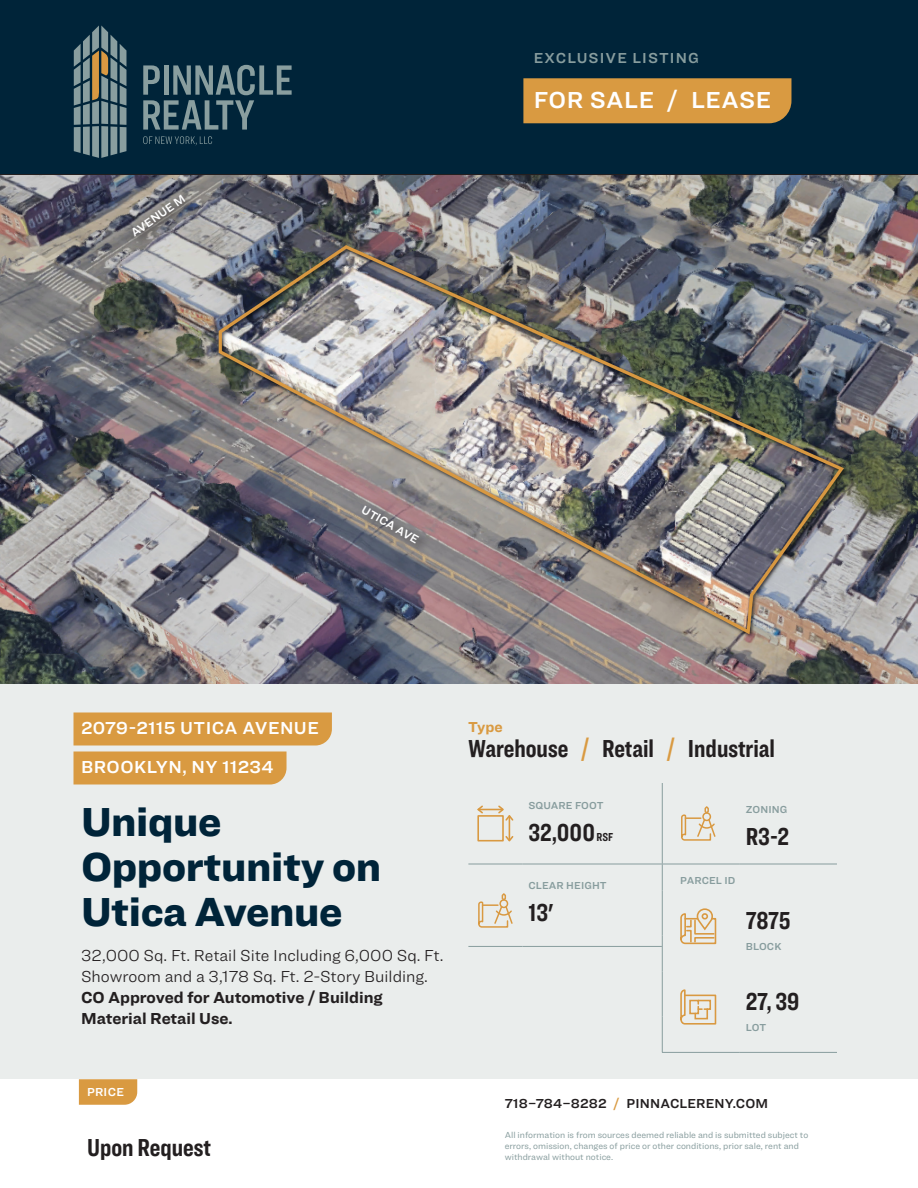
<style>
.page{position:relative;width:918px;height:1188px;background:#fff}
.page>*{position:absolute;margin:0;border:0;box-sizing:border-box;transform-origin:0 0}
.H1_Building_Title_32pt_Black_Dark_Blue{font:900 42px/45px "Ringside";letter-spacing:-.01em;color:#002439}
.Stats_and_Figures_17pt_Compressed_Bold_b{font:700 25.5px "Ringside Compressed";color:#231f20}
.Building_Type_17pt_Compressed_Bold_black{font:700 25.5px "Ringside Compressed";color:#231f20}
.Listing_Type_16pt_Semibold_Paper__rule_G{font:600 24px "Ringside";letter-spacing:.025em;color:#fff}
.Address__City_State_12pt_Semibold_Paper_{font:600 18px "Ringside";letter-spacing:.025em;color:#fff}
.H3_Building_CTA_14pt_Light_black{font:300 16.5px/21px "Ringside";color:#231f20}
.t1{font:600 15px "Ringside";letter-spacing:.075em;color:#889d9e}
.Tag_Labels_10pt_Bold_Gold{font:700 15px "Ringside";color:#d99a41}
.t2{font:600 13.5px "Ringside";letter-spacing:.01em;color:#231f20}
.Features__Photo_Captions_8pt_Semibold_Pa{font:600 12px "Ringside";color:#fff}
.Parent__Price_Label_8pt_Semibold_Paper__{font:600 12px "Ringside";letter-spacing:.025em;color:#fff}
.Tags_7pt_Semibold_Gray{font:600 10.5px "Ringside";letter-spacing:.01em;color:#889d9e}
.t3{font:9px/10.8px "Ringside";color:#889d9e}
.s1{font-weight:700}
.s2{color:#d99a41}
.s3{font-size:12px}
</style>
<div class="page">
<div style="left:0;top:176px;width:918px;height:903px;background:#eaedec"></div>
<div style="left:0;top:0;width:918px;height:176px;background:#002439"></div>
<svg style="left:144px;top:136px;width:68px;height:9px"></svg>
<svg style="left:143px;top:65px;width:149px;height:65px"></svg>
<svg style="left:74px;top:26px;width:52px;height:132px"></svg>
<img style="left:0;top:176px;width:918px;height:508px">
<div style="left:523px;top:78px;width:268px;height:45px;background:#d99a41"></div>
<div style="left:74px;top:712px;width:258px;height:34px;background:#d99a41"></div>
<div style="left:74px;top:752px;width:213px;height:32px;background:#d99a41"></div>
<div style="left:130px;top:193px;width:301px;height:363px;background:#231f20;opacity:.75"></div>
<hr style="left:662px;top:783px;width:1px;height:36px;background:#889d9e">
<hr style="left:662px;top:819px;width:1px;height:45px;background:#889d9e">
<svg style="left:662px;top:865px;width:1px;height:25px"></svg>
<hr style="left:662px;top:890px;width:1px;height:45px;background:#889d9e">
<hr style="left:662px;top:935px;width:1px;height:36px;background:#889d9e">
<hr style="left:662px;top:971px;width:1px;height:45px;background:#889d9e">
<hr style="left:662px;top:1016px;width:1px;height:36px;background:#889d9e">
<hr style="left:662px;top:864px;width:78px;height:1px;background:#889d9e">
<hr style="left:740px;top:864px;width:97px;height:1px;background:#889d9e">
<hr style="left:662px;top:1052px;width:78px;height:1px;background:#889d9e">
<hr style="left:740px;top:1052px;width:97px;height:1px;background:#889d9e">
<svg style="left:681px;top:806px;width:35px;height:35px"></svg>
<svg style="left:680px;top:908px;width:36px;height:36px"></svg>
<div style="left:702px;top:913px;width:6px;height:7px;border:2px solid #d99941;border-radius:2px"></div>
<svg style="left:680px;top:989px;width:36px;height:36px"></svg>
<hr style="left:468px;top:864px;width:54px;height:1px;background:#889d9e">
<hr style="left:522px;top:864px;width:140px;height:1px;background:#889d9e">
<svg style="left:477px;top:806px;width:36px;height:35px"></svg>
<hr style="left:468px;top:946px;width:54px;height:1px;background:#889d9e">
<hr style="left:522px;top:946px;width:140px;height:1px;background:#889d9e">
<svg style="left:478px;top:893px;width:35px;height:35px"></svg>
<svg style="left:79px;top:1079px;width:58px;height:26px"></svg>
<p class="Features__Photo_Captions_8pt_Semibold_Pa" style="left:127px;top:227px;width:65px;rotate:-35deg">AVENUE M</p>
<h3 class="t1" style="left:534px;top:47px;width:166px">EXCLUSIVE LISTING</h3>
<p class="Listing_Type_16pt_Semibold_Paper__rule_G" style="left:534px;top:82px;width:239px">FOR SALE / LEASE</p>
<p class="Features__Photo_Captions_8pt_Semibold_Pa" style="left:367px;top:501px;width:65px;rotate:30deg">UTICA AVE</p>
<p class="Address__City_State_12pt_Semibold_Paper_" style="left:81px;top:715px;width:239px">2079-2115 UTICA AVENUE</p>
<p class="Address__City_State_12pt_Semibold_Paper_" style="left:81px;top:754px;width:194px">BROOKLYN, NY 11234</p>
<p class="H1_Building_Title_32pt_Black_Dark_Blue" style="left:81px;top:798px;width:302px">Unique<br>Opportunity on<br>Utica Avenue</p>
<p class="H3_Building_CTA_14pt_Light_black" style="left:81px;top:944px;width:364px">32,000 Sq. Ft. Retail Site Including 6,000 Sq. Ft.<br>Showroom and a 3,178 Sq. Ft. 2-Story Building.<br><span class="s1">CO Approved for Automotive / Building Material Retail Use.</span></p>
<p class="Parent__Price_Label_8pt_Semibold_Paper__" style="left:87px;top:1083px;width:39px">PRICE</p>
<p class="Stats_and_Figures_17pt_Compressed_Bold_b" style="left:87px;top:1130px;width:126px">Upon Request</p>
<p class="Tag_Labels_10pt_Bold_Gold" style="left:468px;top:716px;width:36px">Type</p>
<p class="Building_Type_17pt_Compressed_Bold_black" style="left:468px;top:731px;width:309px">Warehouse <span class="s2">/</span> Retail <span class="s2">/</span> Industrial</p>
<p class="Tags_7pt_Semibold_Gray" style="left:528px;top:798px;width:77px">SQUARE FOOT</p>
<p class="Stats_and_Figures_17pt_Compressed_Bold_b" style="left:528px;top:815px;width:86px">32,000 <span class="s3">RSF</span></p>
<p class="Tags_7pt_Semibold_Gray" style="left:528px;top:878px;width:80px">CLEAR HEIGHT</p>
<p class="Stats_and_Figures_17pt_Compressed_Bold_b" style="left:528px;top:895px;width:27px">13'</p>
<p class="Tags_7pt_Semibold_Gray" style="left:746px;top:802px;width:43px">ZONING</p>
<p class="Stats_and_Figures_17pt_Compressed_Bold_b" style="left:746px;top:819px;width:45px">R3-2</p>
<p class="Tags_7pt_Semibold_Gray" style="left:680px;top:873px;width:57px">PARCEL ID</p>
<p class="Stats_and_Figures_17pt_Compressed_Bold_b" style="left:746px;top:903px;width:46px">7875</p>
<p class="Tags_7pt_Semibold_Gray" style="left:746px;top:939px;width:37px">BLOCK</p>
<p class="Stats_and_Figures_17pt_Compressed_Bold_b" style="left:746px;top:984px;width:55px">27, 39</p>
<p class="Tags_7pt_Semibold_Gray" style="left:746px;top:1020px;width:22px">LOT</p>
<h3 class="t2" style="left:505px;top:1093px;width:265px">718–784–8282 <span class="s2">/</span> PINNACLERENY.COM</h3>
<p class="t3" style="left:505px;top:1130px;width:305px">All information is from sources deemed reliable and is submitted subject to errors, omission, changes of price or other conditions, prior sale, rent and withdrawal without notice.</p>
</div>
